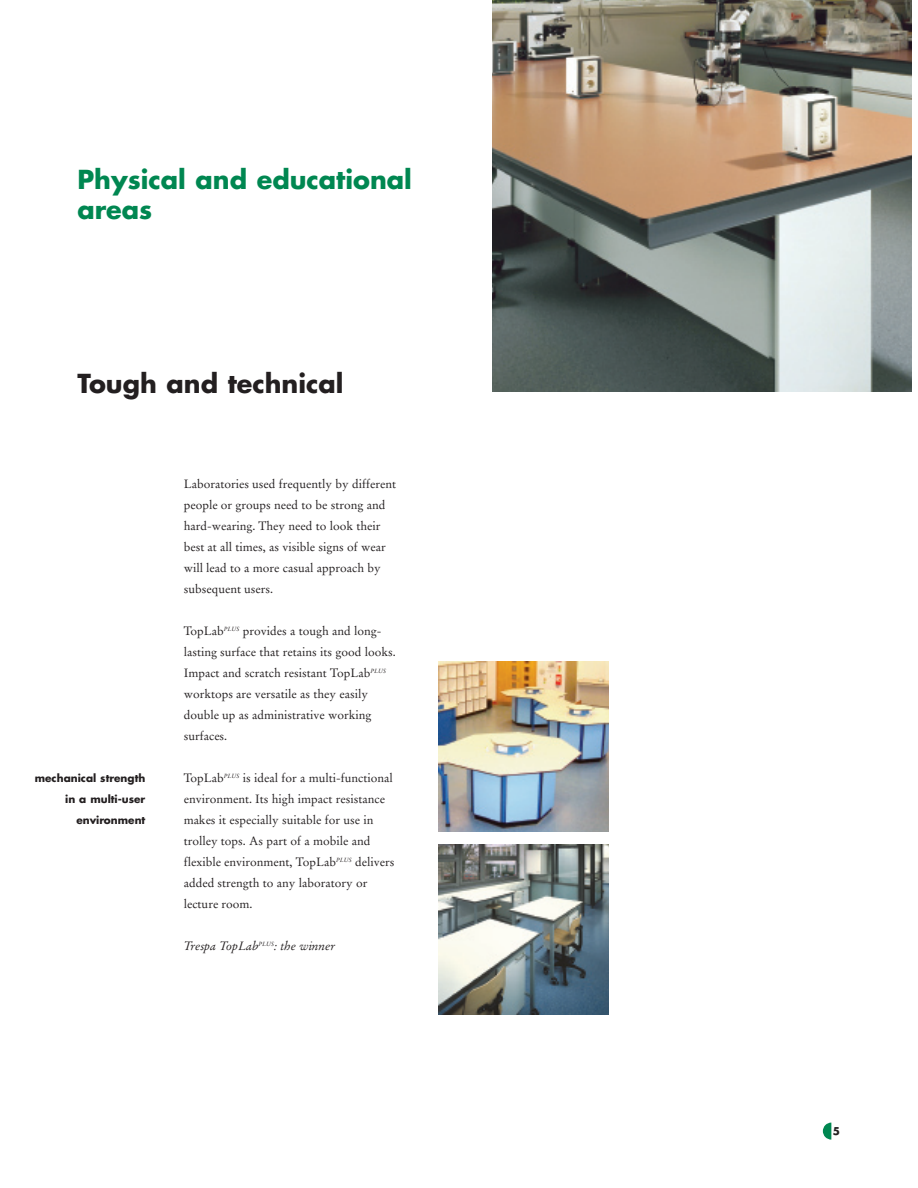
<style>
.page{position:relative;width:918px;height:1188px;background:#fff}
.page>*{position:absolute;margin:0;border:0;box-sizing:border-box;transform-origin:0 0}
.t1{font:700 25.5px/30px "Futura";color:#008751}
.t2{font:700 25.5px "Futura";color:#231f20}
.t3{font:12px/21px "Stempel Garamond";color:#231f20}
.t4{font:italic 12px "Stempel Garamond";letter-spacing:-.005em;color:#231f20}
.t5{font:700 10.5px/21px "Futura";color:#231f20;text-align:right}
</style>
<div class="page">
<svg style="left:823px;top:1123px;width:8px;height:17px"></svg>
<img style="left:492px;top:0;width:420px;height:392px">
<img style="left:439px;top:845px;width:170px;height:170px">
<img style="left:439px;top:662px;width:170px;height:170px">
<p class="t1" style="left:77px;top:164px;width:336px">Physical and educational areas</p>
<p class="t2" style="left:77px;top:366px;width:268px">Tough and technical</p>
<p class="t5" style="left:35px;top:767px;width:112px">mechanical strength in a multi-user environment</p>
<p class="t3" style="left:184px;top:474px;width:214px">Laboratories used frequently by different people or groups need to be strong and hard-wearing. They need to look their best at all times, as visible signs of wear will lead to a more casual approach by subsequent users.</p>
<p class="t3" style="left:184px;top:621px;width:214px">TopLab<sup>PLUS</sup> provides a tough and long&shy;lasting surface that retains its good looks.<br>Impact and scratch resistant TopLab<sup>PLUS </sup>worktops are versatile as they easily double up as administrative working surfaces.</p>
<p class="t3" style="left:184px;top:768px;width:212px">TopLab<sup>PLUS</sup> is ideal for a multi-functional environment. Its high impact resistance makes it especially suitable for use in trolley tops. As part of a mobile and flexible environment, TopLab<sup>PLUS</sup> delivers added strength to any laboratory or lecture room.</p>
<p class="t4" style="left:184px;top:939px;width:153px">Trespa TopLab<sup>PLUS</sup>: the winner</p>
<p class="t5" style="left:833px;top:1120px;width:9px">5</p>
</div>
